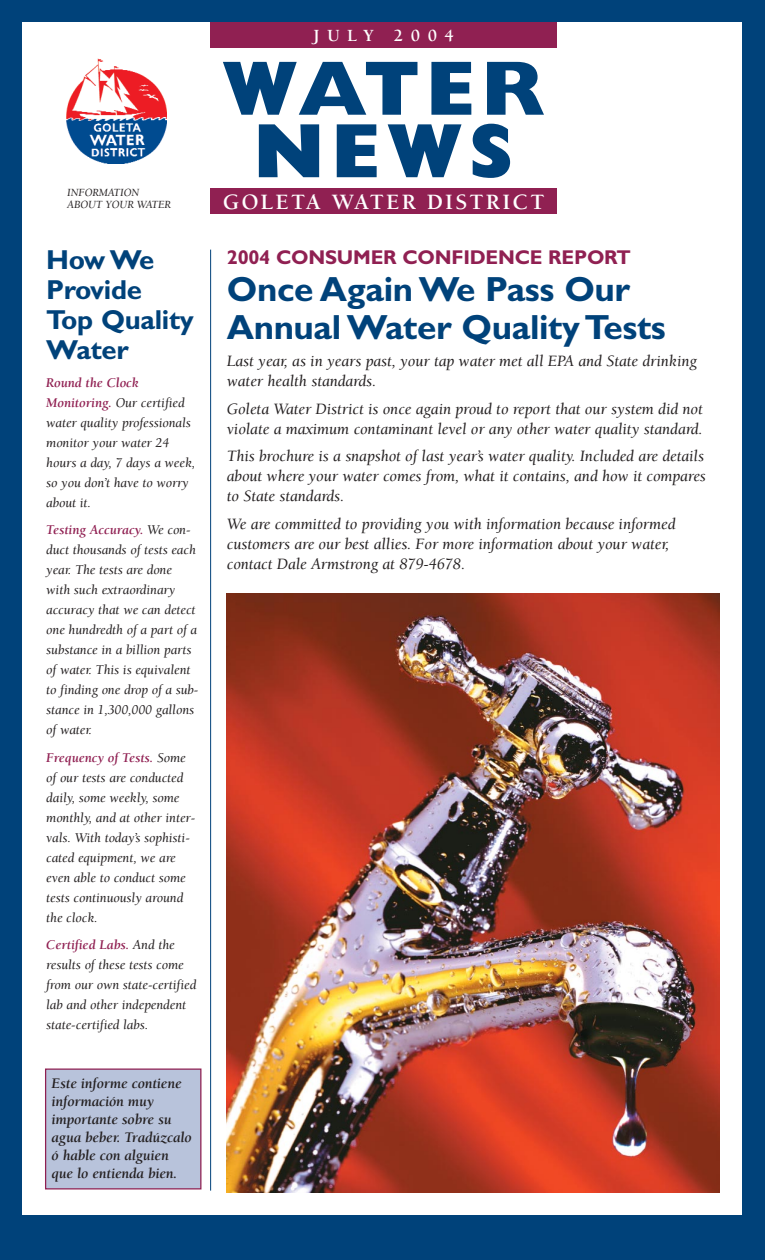
<style>
.page{position:relative;width:765px;height:1260px;background:#00427a}
.page>*{position:absolute;margin:0;border:0;box-sizing:border-box;transform-origin:0 0}
.t1{font:800 77.5px "Gill Sans";letter-spacing:.08em;color:#00427a}
.t2{font:700 35px/37.5px "Gill Sans";letter-spacing:-.01em;color:#00427a}
.t3{font:700 27.5px/30px "Gill Sans";letter-spacing:-.01em;color:#00427a}
.t4{font:700 22.5px "Berkeley";letter-spacing:.095em;color:#fff}
.t5{font:700 20px "Gill Sans";letter-spacing:-.01em;color:#902052}
.t6{font:700 17.5px "Berkeley";letter-spacing:.43em;color:#fff}
.t7{font:italic 16.25px/20px "Berkeley";letter-spacing:-.005em;color:#231f20}
.t8{font:italic 700 15px/18px "Berkeley";letter-spacing:-.01em;color:#231f20}
.t9{font:italic 13.75px/20px "Berkeley";letter-spacing:-.005em;color:#231f20}
.t10{font:italic 11.25px "Berkeley";letter-spacing:-.005em;color:#231f20}
.s1{font-weight:700;color:#902052}
</style>
<div class="page">
<div style="left:22px;top:22px;width:720px;height:1193px;background:#fff"></div>
<img style="left:67px;top:59px;width:99px;height:105px">
<div style="left:211px;top:188px;width:346px;height:26px;background:#902052"></div>
<div style="left:211px;top:22px;width:346px;height:26px;background:#902052"></div>
<hr style="left:210px;top:250px;width:1px;height:941px;background:#00427a">
<img style="left:227px;top:593px;width:493px;height:599px">
<div style="left:46px;top:1069px;width:155px;height:120px;background:#b8c3db"></div>
<div style="left:45px;top:1069px;width:156px;height:121px;border:1px solid #902052"></div>
<p class="t10" style="left:67px;top:188px;width:74px">INFORMATION</p>
<p class="t10" style="left:67px;top:200px;width:105px">ABOUT YOUR WATER</p>
<h3 class="t3" style="left:46px;top:248px;width:149px">How We<br>Provide<br>Top Quality<br>Water</h3>
<p class="t9" style="left:46px;top:374px;width:151px"><span class="s1">Round the Clock<br>Monitoring.</span> Our certified water quality professionals monitor your water 24 hours a day, 7 days a week, so you don’t have to worry about it.</p>
<p class="t9" style="left:46px;top:521px;width:154px"><span class="s1">Testing Accuracy.</span> We con&shy;duct thousands of tests each year. The tests are done with such extraordinary accuracy that we can detect one hundredth of a part of a substance in a billion parts of water. This is equivalent to finding one drop of a sub&shy;stance in 1,300,000 gallons of water.</p>
<p class="t9" style="left:46px;top:749px;width:151px"><span class="s1">Frequency of Tests.</span> Some of our tests are conducted daily, some weekly, some monthly, and at other inter&shy;vals. With today’s sophisti&shy;cated equipment, we are even able to conduct some tests continuously around the clock.</p>
<p class="t9" style="left:46px;top:936px;width:152px"><span class="s1">Certified Labs.</span> And the results of these tests come from our own state-certified lab and other independent state-certified labs.</p>
<p class="t8" style="left:52px;top:1076px;width:142px">Este informe contiene información muy importante sobre su agua beber. Tradúzcalo ó hable con alguien que lo entienda bien.</p>
<p class="t6" style="left:313px;top:28px;width:142px">JULY 2004</p>
<h1 class="t1" style="left:222px;top:62px;width:324px">WATER</h1>
<h1 class="t1" style="left:253px;top:124px;width:262px">NEWS</h1>
<h3 class="t4" style="left:223px;top:193px;width:323px">GOLETA WATER DISTRICT</h3>
<h3 class="t5" style="left:227px;top:250px;width:405px">2004 CONSUMER CONFIDENCE REPORT</h3>
<h2 class="t2" style="left:227px;top:275px;width:440px">Once Again We Pass Our<br>Annual Water Quality Tests</h2>
<p class="t7" style="left:227px;top:353px;width:472px">Last year, as in years past, your tap water met all EPA and State drinking water health standards.</p>
<p class="t7" style="left:227px;top:400px;width:478px">Goleta Water District is once again proud to report that our system did not violate a maximum contaminant level or any other water quality standard.</p>
<p class="t7" style="left:227px;top:448px;width:481px;text-align:justify">This brochure is a snapshot of last year’s water quality. Included are details about where your water comes from, what it contains, and how it compares to State standards.</p>
<p class="t7" style="left:227px;top:515px;width:450px">We are committed to providing you with information because informed customers are our best allies. For more information about your water, contact Dale Armstrong at 879-4678.</p>
</div>
